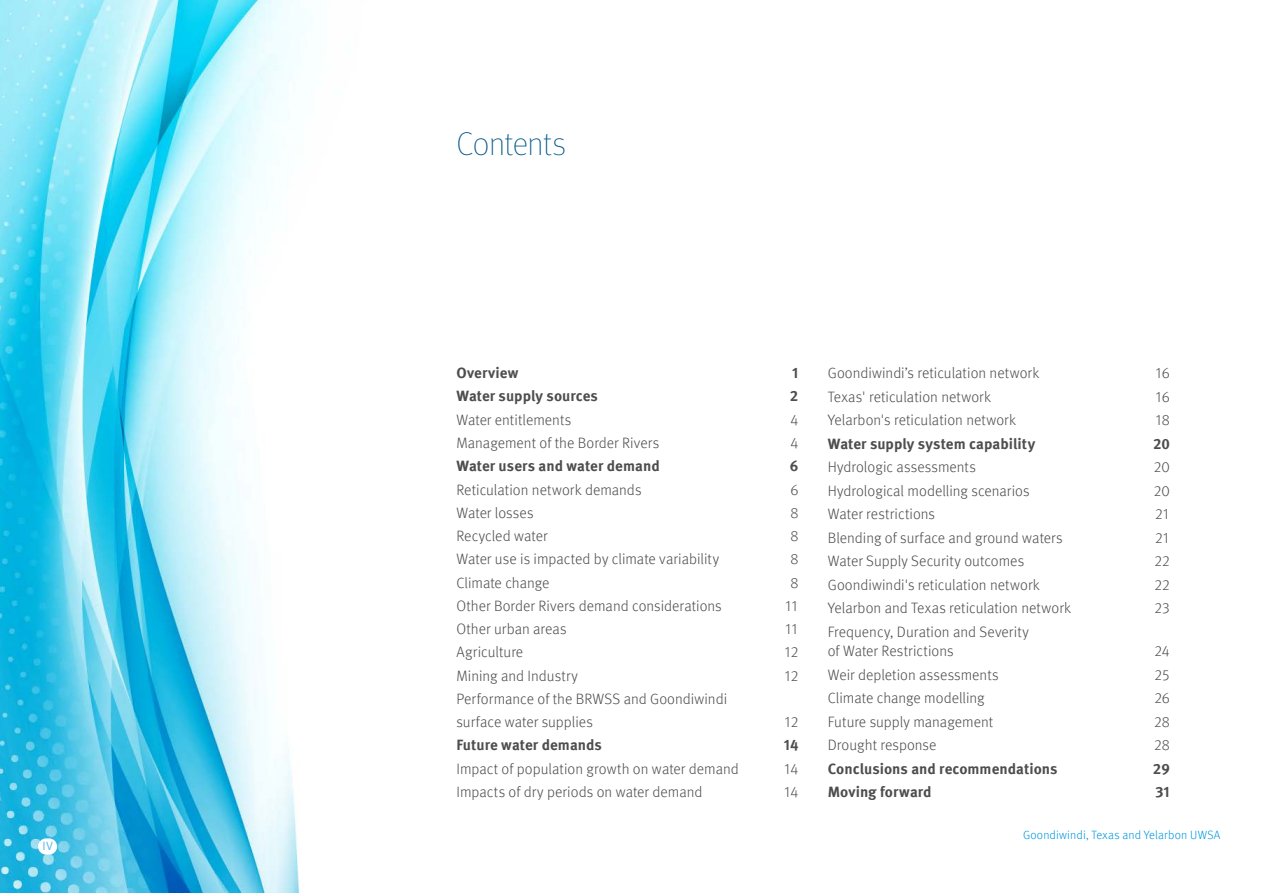
<style>
.page{position:relative;width:1263px;height:893px;background:#fff}
.page>*{position:absolute;margin:0;border:0;box-sizing:border-box;transform-origin:0 0}
.h01{font:100 33px "Meta Pro";letter-spacing:-.015em;color:#005589}
.body{font:300 15px/19.8px "Meta Pro";color:#4d4d4f}
.body-2{font:700 15px "Meta Pro";color:#4d4d4f}
.t1{font:300 12px "Meta Pro";letter-spacing:.015em;color:#0096db}
.t2{font:12px "Meta Pro Norm";color:#55b5e7}
</style>
<div class="page">
<img style="left:0;top:0;width:305px;height:893px">
<div style="left:38px;top:838px;width:19px;height:17px;background:#fff;border-radius:8px"></div>
<p class="t2" style="left:43px;top:837px;width:12px">iv</p>
<h1 class="h01" style="left:456px;top:121px;width:111px">Contents</h1>
<p class="body-2" style="left:456px;top:361px;width:63px">Overview</p>
<p class="body-2" style="left:792px;top:361px;width:8px">1</p>
<p class="body-2" style="left:456px;top:384px;width:143px">Water supply sources</p>
<p class="body-2" style="left:790px;top:384px;width:10px">2</p>
<p class="body" style="left:456px;top:409px;width:116px">Water entitlements</p>
<p class="body" style="left:790px;top:409px;width:9px">4</p>
<p class="body" style="left:456px;top:432px;width:204px">Management of the Border Rivers</p>
<p class="body" style="left:790px;top:432px;width:9px">4</p>
<p class="body-2" style="left:456px;top:454px;width:205px">Water users and water demand</p>
<p class="body-2" style="left:790px;top:454px;width:10px">6</p>
<p class="body" style="left:456px;top:479px;width:187px">Reticulation network demands</p>
<p class="body" style="left:790px;top:479px;width:9px">6</p>
<p class="body" style="left:456px;top:502px;width:79px">Water losses</p>
<p class="body" style="left:790px;top:502px;width:10px">8</p>
<p class="body" style="left:456px;top:525px;width:93px">Recycled water</p>
<p class="body" style="left:790px;top:525px;width:10px">8</p>
<p class="body" style="left:456px;top:548px;width:264px">Water use is impacted by climate variability</p>
<p class="body" style="left:790px;top:548px;width:10px">8</p>
<p class="body" style="left:456px;top:572px;width:95px">Climate change</p>
<p class="body" style="left:790px;top:572px;width:10px">8</p>
<p class="body" style="left:456px;top:595px;width:267px">Other Border Rivers demand considerations</p>
<p class="body" style="left:785px;top:595px;width:15px">11</p>
<p class="body" style="left:456px;top:618px;width:112px">Other urban areas</p>
<p class="body" style="left:785px;top:618px;width:15px">11</p>
<p class="body" style="left:456px;top:641px;width:68px">Agriculture</p>
<p class="body" style="left:784px;top:641px;width:15px">12</p>
<p class="body" style="left:456px;top:665px;width:123px">Mining and Industry</p>
<p class="body" style="left:784px;top:665px;width:15px">12</p>
<p class="body" style="left:456px;top:688px;width:272px">Performance of the BRWSS and Goondiwindi</p>
<p class="body" style="left:456px;top:711px;width:138px">surface water supplies</p>
<p class="body" style="left:784px;top:711px;width:15px">12</p>
<p class="body-2" style="left:456px;top:733px;width:147px">Future water demands</p>
<p class="body-2" style="left:784px;top:733px;width:16px">14</p>
<p class="body" style="left:456px;top:758px;width:284px">Impact of population growth on water demand</p>
<p class="body" style="left:784px;top:758px;width:16px">14</p>
<p class="body" style="left:456px;top:781px;width:248px">Impacts of dry periods on water demand</p>
<p class="body" style="left:784px;top:781px;width:16px">14</p>
<p class="body" style="left:828px;top:362px;width:213px">Goondiwindi’s reticulation network</p>
<p class="body" style="left:1155px;top:362px;width:16px">16</p>
<p class="body" style="left:828px;top:386px;width:165px">Texas' reticulation network</p>
<p class="body" style="left:1155px;top:386px;width:16px">16</p>
<p class="body" style="left:828px;top:409px;width:190px">Yelarbon's reticulation network</p>
<p class="body" style="left:1155px;top:409px;width:16px">18</p>
<p class="body-2" style="left:828px;top:432px;width:209px">Water supply system capability</p>
<p class="body-2" style="left:1153px;top:432px;width:18px">20</p>
<p class="body" style="left:828px;top:456px;width:150px">Hydrologic assessments</p>
<p class="body" style="left:1154px;top:456px;width:18px">20</p>
<p class="body" style="left:828px;top:480px;width:203px">Hydrological modelling scenarios</p>
<p class="body" style="left:1154px;top:480px;width:18px">20</p>
<p class="body" style="left:828px;top:503px;width:109px">Water restrictions</p>
<p class="body" style="left:1155px;top:503px;width:16px">21</p>
<p class="body" style="left:828px;top:527px;width:236px">Blending of surface and ground waters</p>
<p class="body" style="left:1155px;top:527px;width:16px">21</p>
<p class="body" style="left:828px;top:550px;width:198px">Water Supply Security outcomes</p>
<p class="body" style="left:1154px;top:550px;width:17px">22</p>
<p class="body" style="left:828px;top:574px;width:213px">Goondiwindi's reticulation network</p>
<p class="body" style="left:1154px;top:574px;width:17px">22</p>
<p class="body" style="left:828px;top:597px;width:245px">Yelarbon and Texas reticulation network</p>
<p class="body" style="left:1154px;top:597px;width:17px">23</p>
<p class="body" style="left:828px;top:621px;width:203px">Frequency, Duration and Severity of Water Restrictions</p>
<p class="body" style="left:1154px;top:640px;width:17px">24</p>
<p class="body" style="left:828px;top:664px;width:172px">Weir depletion assessments</p>
<p class="body" style="left:1155px;top:664px;width:17px">25</p>
<p class="body" style="left:828px;top:687px;width:158px">Climate change modelling</p>
<p class="body" style="left:1154px;top:687px;width:17px">26</p>
<p class="body" style="left:828px;top:711px;width:167px">Future supply management</p>
<p class="body" style="left:1154px;top:711px;width:17px">28</p>
<p class="body" style="left:828px;top:734px;width:110px">Drought response</p>
<p class="body" style="left:1154px;top:734px;width:17px">28</p>
<p class="body-2" style="left:828px;top:757px;width:231px">Conclusions and recommendations</p>
<p class="body-2" style="left:1153px;top:757px;width:18px">29</p>
<p class="body-2" style="left:828px;top:780px;width:105px">Moving forward</p>
<p class="body-2" style="left:1155px;top:780px;width:16px">31</p>
<p class="t1" style="left:1023px;top:826px;width:199px">Goondiwindi, Texas and Yelarbon UWSA</p>
</div>
